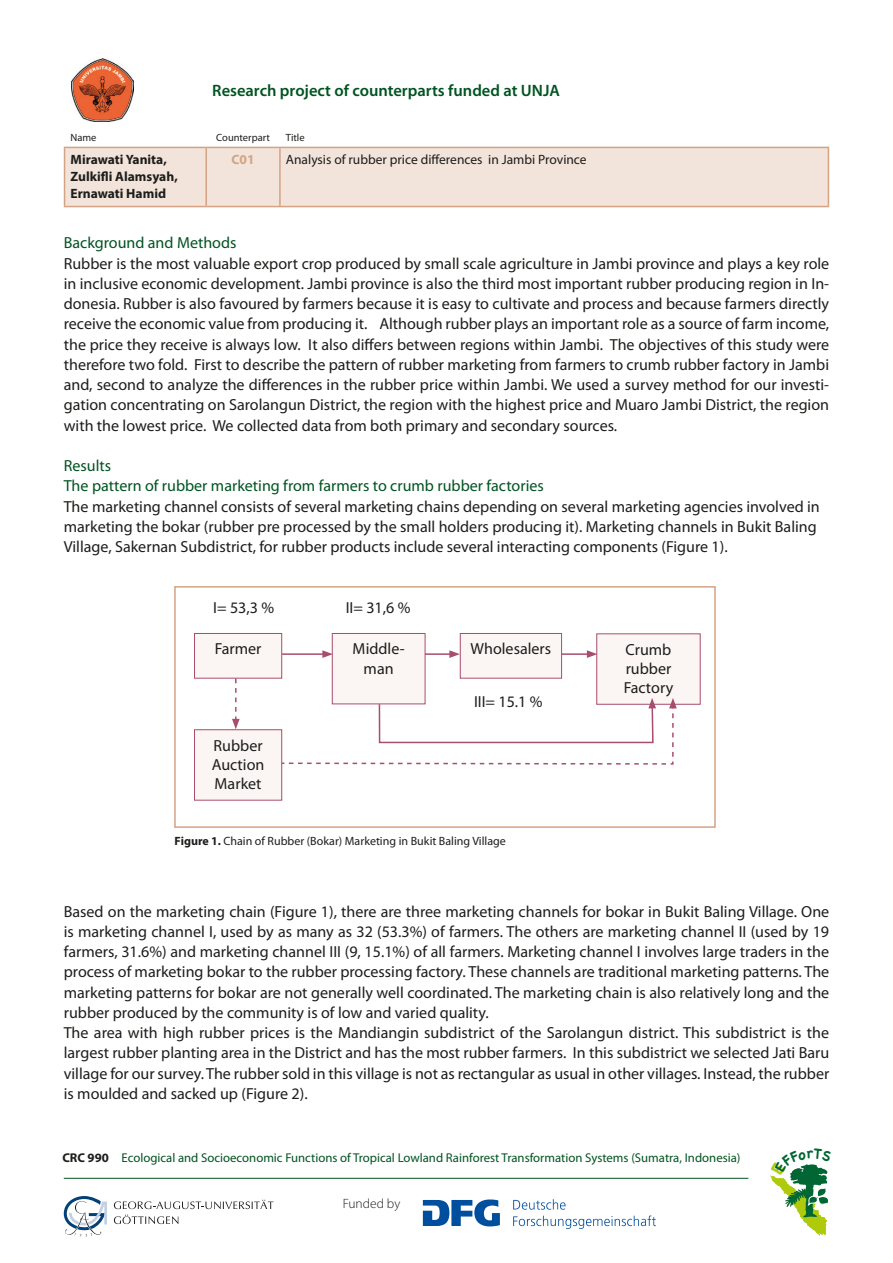
<style>
.page{position:relative;width:893px;height:1263px;background:#fff}
.page>*{position:absolute;margin:0;border:0;box-sizing:border-box;transform-origin:0 0}
.Ü3_2{font:600 16.5px "Myriad Pro";color:#005321}
.Lauftext{font:16.05px/20.2px "Myriad Pro";color:#1d1d1b;text-align:justify}
.Bildunterschrift{font:16.05px/20.2px "Myriad Pro";color:#1d1d1b}
.Bildunterschrift-2{font:16.05px "Myriad Pro";color:#005321}
.Lauftext-2{font:16.05px "Myriad Pro";color:#005321}
.Lauftext-3{font:13.5px "Myriad Pro";color:#1d1d1b}
.Lauftext-4{font:700 13.5px "Myriad Pro";color:#1d1d1b}
.t1{font:300 13.5px "Myriad Pro";color:#1d1d1b}
.Lauftext-5{font:700 13.5px "Myriad Pro";color:#d3a383}
.t2{font:12.75px "Myriad Pro";color:#005321}
.Bildunterschrift-3{font:12px "Myriad Pro";color:#1d1d1b}
.Lauftext-6{font:10.5px "Myriad Pro";color:#1d1d1b}
.s1{font-weight:700}
.s2{font-weight:700;color:#1d1d1b}
</style>
<div class="page">
<svg style="left:423px;top:1199px;width:77px;height:27px"></svg>
<svg style="left:513px;top:1199px;width:143px;height:30px"></svg>
<svg style="left:64px;top:1196px;width:43px;height:40px"></svg>
<svg style="left:114px;top:1200px;width:159px;height:24px"></svg>
<hr style="left:64px;top:1178px;width:684px;height:1px;background:#005321">
<div style="left:65px;top:148px;width:763px;height:58px;background:#f2e4da"></div>
<hr style="left:64px;top:147px;width:142px;height:1px;background:#d3a383">
<hr style="left:64px;top:148px;width:1px;height:58px;background:#d3a383">
<hr style="left:206px;top:147px;width:74px;height:1px;background:#d3a383">
<hr style="left:205px;top:148px;width:2px;height:58px;background:#d3a383">
<hr style="left:280px;top:147px;width:549px;height:1px;background:#d3a383">
<hr style="left:279px;top:148px;width:2px;height:58px;background:#d3a383">
<hr style="left:828px;top:148px;width:1px;height:58px;background:#d3a383">
<hr style="left:64px;top:206px;width:142px;height:1px;background:#d3a383">
<hr style="left:206px;top:206px;width:74px;height:1px;background:#d3a383">
<hr style="left:280px;top:206px;width:549px;height:1px;background:#d3a383">
<img style="left:71px;top:59px;width:62px;height:63px">
<div style="left:460px;top:633px;width:102px;height:45px;background:#fbf6f3"></div>
<div style="left:460px;top:633px;width:102px;height:45px;border:1px solid #a84d6f"></div>
<div style="left:597px;top:634px;width:103px;height:70px;background:#fbf6f3"></div>
<div style="left:596px;top:633px;width:105px;height:72px;border:1px solid #a84d6f"></div>
<hr style="left:424px;top:653px;width:28px;height:2px;background:#a84d6f">
<svg style="left:449px;top:650px;width:11px;height:8px"></svg>
<hr style="left:562px;top:653px;width:27px;height:2px;background:#a84d6f">
<svg style="left:587px;top:650px;width:10px;height:8px"></svg>
<div style="left:174px;top:586px;width:542px;height:242px;border:2px solid #d3a383"></div>
<div style="left:194px;top:633px;width:88px;height:45px;background:#fbf6f3"></div>
<div style="left:194px;top:633px;width:88px;height:45px;border:1px solid #a84d6f"></div>
<div style="left:194px;top:730px;width:88px;height:70px;background:#fbf6f3"></div>
<div style="left:194px;top:729px;width:88px;height:71px;border:1px solid #a84d6f"></div>
<div style="left:332px;top:633px;width:93px;height:71px;background:#fbf6f3"></div>
<div style="left:332px;top:633px;width:93px;height:71px;border:1px solid #a84d6f"></div>
<svg style="left:232px;top:678px;width:8px;height:51px"></svg>
<hr style="left:282px;top:653px;width:43px;height:2px;background:#a84d6f">
<svg style="left:322px;top:650px;width:11px;height:8px"></svg>
<svg style="left:281px;top:698px;width:396px;height:67px"></svg>
<svg style="left:770px;top:1164px;width:59px;height:72px"></svg>
<p class="Ü3_2" style="left:212px;top:80px;width:349px">Research project of counterparts funded at UNJA</p>
<p class="Lauftext-6" style="left:71px;top:131px;width:27px">Name</p>
<p class="Lauftext-6" style="left:216px;top:131px;width:55px">Counterpart</p>
<p class="Lauftext-6" style="left:286px;top:131px;width:20px">Title</p>
<p class="Lauftext-4" style="left:71px;top:150px;width:98px">Mirawati Yanita,</p>
<p class="Lauftext-4" style="left:71px;top:167px;width:109px">Zulkifli Alamsyah,</p>
<p class="Lauftext-4" style="left:71px;top:185px;width:97px">Ernawati Hamid</p>
<p class="Lauftext-5" style="left:232px;top:150px;width:25px">C01</p>
<p class="Lauftext-3" style="left:286px;top:151px;width:302px">Analysis of rubber price differences in Jambi Province</p>
<p class="Lauftext-2" style="left:64px;top:233px;width:174px">Background and Methods</p>
<p class="Lauftext" style="left:64px;top:253px;width:767px">Rubber is the most valuable export crop produced by small scale agriculture in Jambi province and plays a key role in inclusive economic development. Jambi province is also the third most important rubber producing region in In&shy;donesia. Rubber is also favoured by farmers because it is easy to cultivate and process and because farmers directly receive the economic value from producing it. Although rubber plays an important role as a source of farm income, the price they receive is always low. It also differs between regions within Jambi. The objectives of this study were therefore two fold. First to describe the pattern of rubber marketing from farmers to crumb rubber factory in Jambi and, second to analyze the differences in the rubber price within Jambi. We used a survey method for our investi&shy;gation concentrating on Sarolangun District, the region with the highest price and Muaro Jambi District, the region with the lowest price. We collected data from both primary and secondary sources.</p>
<p class="Lauftext-2" style="left:64px;top:456px;width:49px">Results</p>
<p class="Bildunterschrift-2" style="left:64px;top:476px;width:482px">The pattern of rubber marketing from farmers to crumb rubber factories</p>
<p class="Bildunterschrift" style="left:64px;top:496px;width:757px">The marketing channel consists of several marketing chains depending on several marketing agencies involved in marketing the bokar (rubber pre processed by the small holders producing it). Marketing channels in Bukit Baling<br>Village, Sakernan Subdistrict, for rubber products include several interacting components (Figure 1).</p>
<p class="Lauftext" style="left:213px;top:598px;width:62px">I= 53,3 %</p>
<p class="Lauftext" style="left:215px;top:639px;width:48px">Farmer</p>
<p class="Lauftext" style="left:214px;top:735px;width:51px">Rubber</p>
<p class="Lauftext" style="left:212px;top:755px;width:54px;line-height:19.2px">Auction<br>Market</p>
<p class="Lauftext" style="left:346px;top:598px;width:66px">II= 31,6 %</p>
<p class="Lauftext" style="left:353px;top:639px;width:54px;line-height:19.2px;text-align:center">Middle&shy;man</p>
<p class="Lauftext" style="left:471px;top:639px;width:82px">Wholesalers</p>
<p class="Lauftext" style="left:624px;top:639px;width:51px;line-height:19.2px">Crumb rubber Factory</p>
<p class="Lauftext" style="left:474px;top:691px;width:70px">III= 15.1 %</p>
<p class="Bildunterschrift-3" style="left:175px;top:834px;width:333px"><span class="s1">Figure 1.</span> Chain of Rubber (Bokar) Marketing in Bukit Baling Village</p>
<p class="Lauftext" style="left:64px;top:901px;width:767px">Based on the marketing chain (Figure 1), there are three marketing channels for bokar in Bukit Baling Village. One is marketing channel I, used by as many as 32 (53.3%) of farmers. The others are marketing channel II (used by 19 farmers, 31.6%) and marketing channel III (9, 15.1%) of all farmers. Marketing channel I involves large traders in the process of marketing bokar to the rubber processing factory. These channels are traditional marketing patterns. The marketing patterns for bokar are not generally well coordinated. The marketing chain is also relatively long and the rubber produced by the community is of low and varied quality.</p>
<p class="Lauftext" style="left:64px;top:1022px;width:767px">The area with high rubber prices is the Mandiangin subdistrict of the Sarolangun district. This subdistrict is the largest rubber planting area in the District and has the most rubber farmers. In this subdistrict we selected Jati Baru village for our survey. The rubber sold in this village is not as rectangular as usual in other villages. Instead, the rubber is moulded and sacked up (Figure 2).</p>
<p class="t2" style="left:62px;top:1150px;width:680px"><span class="s2">CRC 990</span> Ecological and Socioeconomic Functions of Tropical Lowland Rainforest Transformation Systems (Sumatra, Indonesia)</p>
<p class="t1" style="left:343px;top:1195px;width:59px">Funded by</p>
</div>
